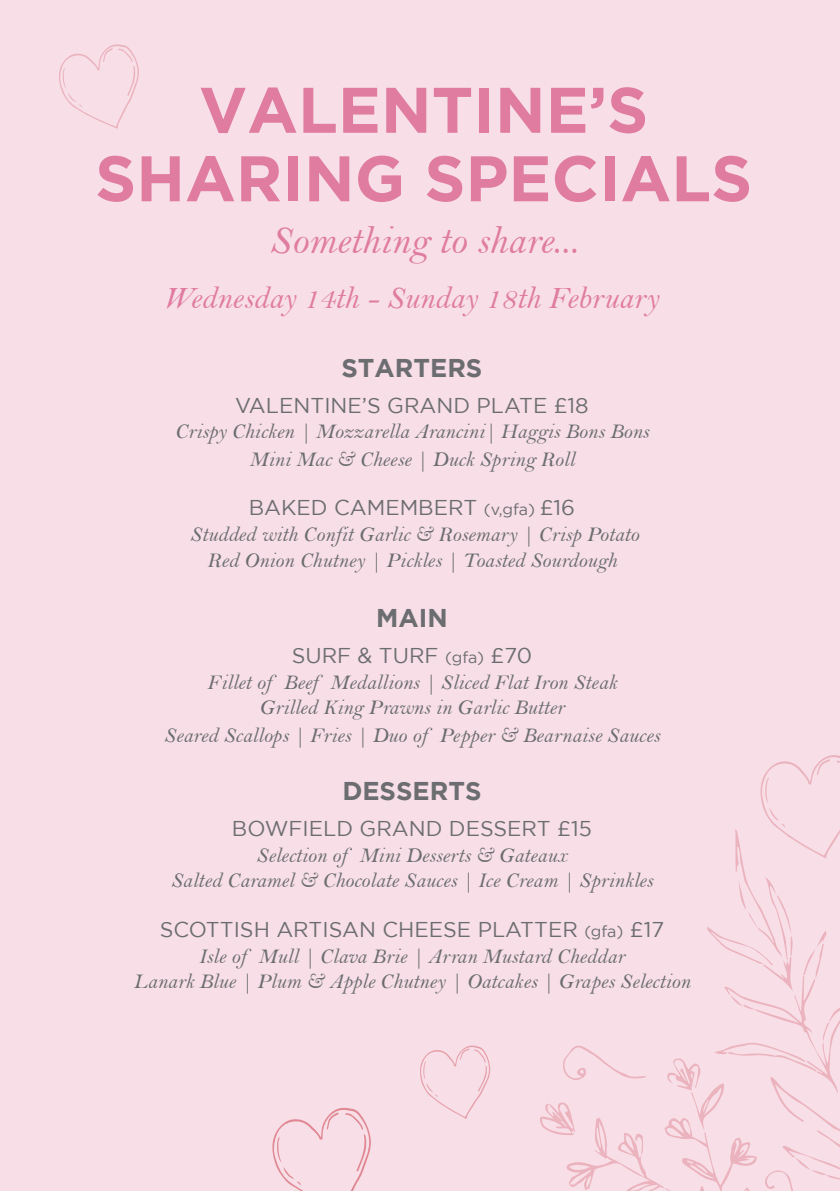
<style>
.page{position:relative;width:840px;height:1191px;background:#fff}
.page>*{position:absolute;margin:0;border:0;box-sizing:border-box;transform-origin:0 0}
.t1{font:700 64.2px "Gotham";color:#e07c9f}
.t2{font:40px "Bell MT Italic";color:#e07c9f}
.t3{font:32px "Bell MT Italic";color:#e07c9f}
.t4{font:700 25.6px "Gotham";color:#6c6d70}
.t5{font:21.4px/25.6px "Bell MT Italic";color:#6c6d70;text-align:center}
.t6{font:21.4px "Gotham";color:#6c6d70}
.s1{font-size:16px}
</style>
<div class="page">
<div style="left:0;top:0;width:839px;height:1191px;background:#f7dee7"></div>
<svg style="left:59px;top:44px;width:80px;height:85px"></svg>
<svg style="left:540px;top:755px;width:299px;height:436px"></svg>
<svg style="left:420px;top:1045px;width:70px;height:74px"></svg>
<svg style="left:272px;top:1108px;width:99px;height:83px"></svg>
<p class="t1" style="left:199px;top:73px;width:450px">VALENTINE’S</p>
<p class="t1" style="left:95px;top:141px;width:658px">SHARING SPECIALS</p>
<p class="t2" style="left:269px;top:217px;width:310px">Something to share...</p>
<p class="t3" style="left:164px;top:278px;width:496px">Wednesday 14th - Sunday 18th February</p>
<p class="t4" style="left:341px;top:353px;width:142px">STARTERS</p>
<p class="t6" style="left:235px;top:393px;width:355px">VALENTINE’S GRAND PLATE £18</p>
<p class="t5" style="left:175px;top:419px;width:475px">Crispy Chicken | Mozzarella Arancini| Haggis Bons Bons</p>
<p class="t5" style="left:249px;top:446px;width:327px">Mini Mac &amp; Cheese | Duck Spring Roll</p>
<p class="t6" style="left:248px;top:496px;width:328px">BAKED CAMEMBERT <span class="s1">(v,gfa)</span> £16</p>
<p class="t5" style="left:190px;top:521px;width:450px">Studded with Confit Garlic &amp; Rosemary | Crisp Potato</p>
<p class="t5" style="left:207px;top:547px;width:411px">Red Onion Chutney | Pickles | Toasted Sourdough</p>
<p class="t4" style="left:376px;top:603px;width:73px">MAIN</p>
<p class="t6" style="left:291px;top:643px;width:242px">SURF &amp; TURF <span class="s1">(gfa)</span> £70</p>
<p class="t5" style="left:206px;top:669px;width:411px">Fillet of Beef Medallions | Sliced Flat Iron Steak</p>
<p class="t5" style="left:259px;top:694px;width:307px">Grilled King Prawns in Garlic Butter</p>
<p class="t5" style="left:164px;top:722px;width:497px">Seared Scallops | Fries | Duo of Pepper &amp; Bearnaise Sauces</p>
<p class="t4" style="left:342px;top:776px;width:141px">DESSERTS</p>
<p class="t6" style="left:232px;top:816px;width:361px">BOWFIELD GRAND DESSERT £15</p>
<p class="t5" style="left:256px;top:842px;width:313px">Selection of Mini Desserts &amp; Gateaux</p>
<p class="t5" style="left:171px;top:867px;width:483px">Salted Caramel &amp; Chocolate Sauces | Ice Cream | Sprinkles</p>
<p class="t6" style="left:160px;top:917px;width:505px">SCOTTISH ARTISAN CHEESE PLATTER <span class="s1">(gfa)</span> £17</p>
<p class="t5" style="left:133px;top:943px;width:558px">Isle of Mull | Clava Brie | Arran Mustard Cheddar<br>Lanark Blue | Plum &amp; Apple Chutney | Oatcakes | Grapes Selection</p>
</div>
